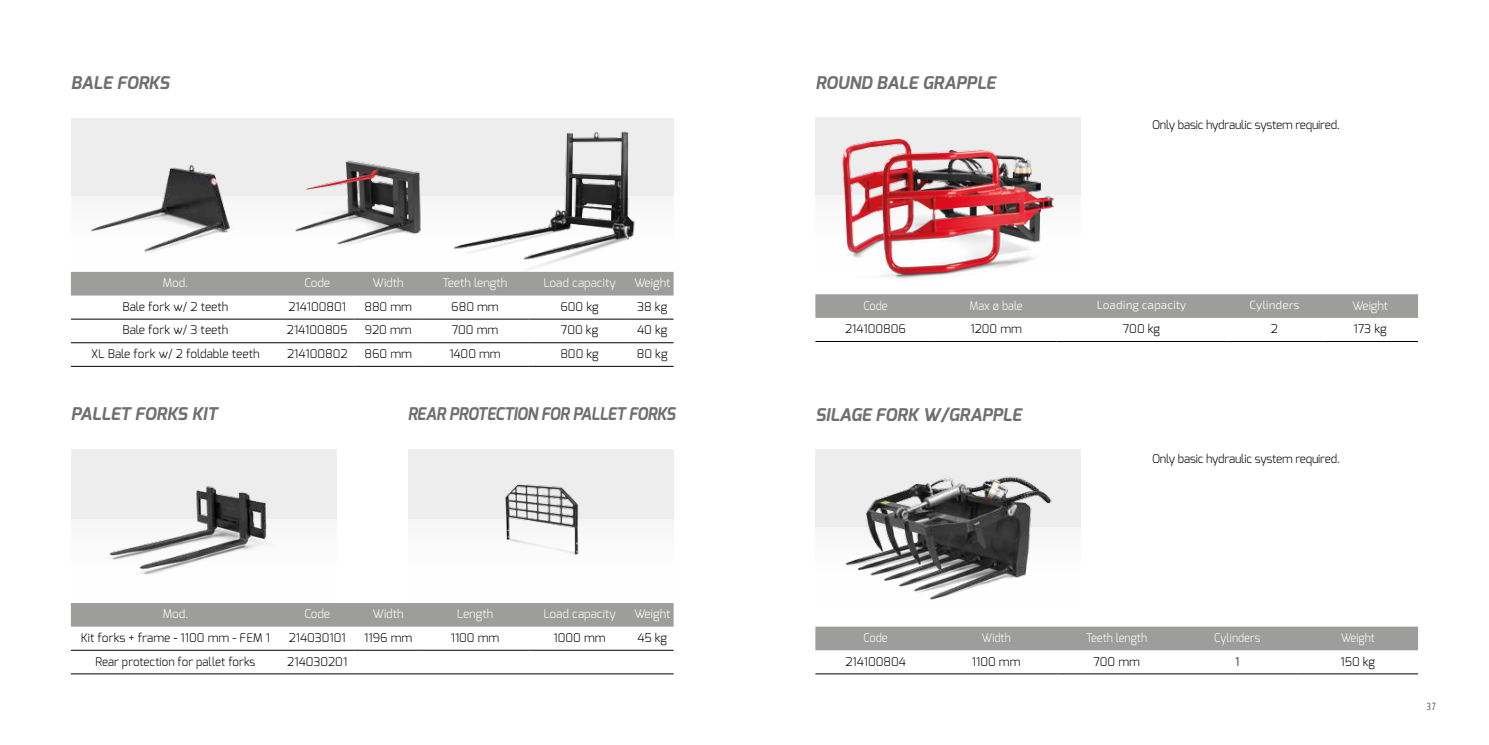
<style>
.page{position:relative;width:1489px;height:745px;background:#fff}
.page>*{position:absolute;margin:0;border:0;box-sizing:border-box;transform-origin:0 0}
.t1{font:italic 700 17.5px "Exo";color:#706f6f}
.t2{font:italic 700 17.5px "Exo";letter-spacing:-.02em;color:#706f6f;scale:.91 1}
.t3{font:300 11.88px "Exo";color:#000}
.t4{font:300 11.88px "Exo";color:#fff}
.t5{font:300 11.88px "Exo";letter-spacing:-.02em;color:#000}
.t6{font:300 11.88px "Exo";color:#fff;scale:.94 1}
.t7{font:300 11.88px "Exo 2";color:#fff}
.t8{font:300 condensed 10px "Open Sans";color:#000}
</style>
<div class="page">
<div style="left:407px;top:449px;width:266px;height:69px;background:#ededed"></div>
<div style="left:71px;top:603px;width:602px;height:23px;background:#9d9d9c"></div>
<hr style="left:71px;top:649px;width:209px;height:1px;background:#000">
<hr style="left:280px;top:649px;width:74px;height:1px;background:#000">
<hr style="left:354px;top:649px;width:68px;height:1px;background:#000">
<hr style="left:422px;top:649px;width:106px;height:1px;background:#000">
<hr style="left:528px;top:649px;width:103px;height:1px;background:#000">
<hr style="left:631px;top:649px;width:42px;height:1px;background:#000">
<hr style="left:71px;top:673px;width:209px;height:1px;background:#000">
<hr style="left:280px;top:673px;width:74px;height:1px;background:#000">
<hr style="left:354px;top:673px;width:68px;height:1px;background:#000">
<hr style="left:422px;top:673px;width:106px;height:1px;background:#000">
<hr style="left:528px;top:673px;width:103px;height:1px;background:#000">
<hr style="left:631px;top:673px;width:42px;height:1px;background:#000">
<div style="left:71px;top:118px;width:602px;height:77px;background:#ededed"></div>
<img style="left:442px;top:131px;width:213px;height:141px">
<div style="left:71px;top:272px;width:602px;height:23px;background:#9d9d9c"></div>
<hr style="left:71px;top:319px;width:209px;height:1px;background:#000">
<hr style="left:280px;top:319px;width:74px;height:1px;background:#000">
<hr style="left:354px;top:319px;width:68px;height:1px;background:#000">
<hr style="left:422px;top:319px;width:106px;height:1px;background:#000">
<hr style="left:528px;top:319px;width:103px;height:1px;background:#000">
<hr style="left:631px;top:319px;width:42px;height:1px;background:#000">
<hr style="left:71px;top:342px;width:209px;height:1px;background:#000">
<hr style="left:280px;top:342px;width:74px;height:1px;background:#000">
<hr style="left:354px;top:342px;width:68px;height:1px;background:#000">
<hr style="left:422px;top:342px;width:106px;height:1px;background:#000">
<hr style="left:528px;top:342px;width:103px;height:1px;background:#000">
<hr style="left:631px;top:342px;width:42px;height:1px;background:#000">
<hr style="left:71px;top:366px;width:209px;height:1px;background:#000">
<hr style="left:280px;top:366px;width:74px;height:1px;background:#000">
<hr style="left:354px;top:366px;width:68px;height:1px;background:#000">
<hr style="left:422px;top:366px;width:106px;height:1px;background:#000">
<hr style="left:528px;top:366px;width:103px;height:1px;background:#000">
<hr style="left:631px;top:366px;width:42px;height:1px;background:#000">
<img style="left:276px;top:143px;width:175px;height:119px">
<img style="left:86px;top:165px;width:175px;height:87px">
<img style="left:458px;top:484px;width:165px;height:71px">
<img style="left:71px;top:449px;width:266px;height:126px">
<svg style="left:815px;top:294px;width:602px;height:24px;background:#9e9e9d"></svg>
<hr style="left:815px;top:341px;width:120px;height:1px;background:#000">
<hr style="left:935px;top:341px;width:121px;height:1px;background:#000">
<hr style="left:1056px;top:341px;width:170px;height:1px;background:#000">
<hr style="left:1226px;top:341px;width:96px;height:1px;background:#000">
<hr style="left:1322px;top:341px;width:95px;height:1px;background:#000">
<div style="left:815px;top:117px;width:266px;height:77px;background:#ededed"></div>
<img style="left:820px;top:138px;width:256px;height:141px">
<div style="left:815px;top:626px;width:602px;height:23px;background:#9d9d9c"></div>
<hr style="left:815px;top:673px;width:120px;height:1px;background:#000">
<hr style="left:935px;top:673px;width:121px;height:1px;background:#000">
<hr style="left:1056px;top:673px;width:120px;height:1px;background:#000">
<hr style="left:1176px;top:673px;width:121px;height:1px;background:#000">
<hr style="left:1297px;top:673px;width:120px;height:1px;background:#000">
<div style="left:815px;top:449px;width:266px;height:77px;background:#ededed"></div>
<img style="left:820px;top:476px;width:250px;height:124px">
<h1 class="t1" style="left:71px;top:71px;width:100px">BALE FORKS</h1>
<p class="t4" style="left:163px;top:275px;width:27px">Mod.</p>
<p class="t4" style="left:304px;top:275px;width:27px">Code</p>
<p class="t4" style="left:372px;top:275px;width:33px">Width</p>
<p class="t4" style="left:442px;top:275px;width:66px">Teeth length</p>
<p class="t4" style="left:543px;top:275px;width:74px">Load capacity</p>
<p class="t4" style="left:634px;top:275px;width:38px">Weight</p>
<p class="t3" style="left:123px;top:298px;width:107px">Bale fork w/ 2 teeth</p>
<p class="t3" style="left:288px;top:298px;width:59px">214100801</p>
<p class="t3" style="left:364px;top:298px;width:49px">880 mm</p>
<p class="t3" style="left:451px;top:298px;width:49px">680 mm</p>
<p class="t3" style="left:560px;top:298px;width:40px">600 kg</p>
<p class="t3" style="left:637px;top:298px;width:32px">38 kg</p>
<p class="t3" style="left:123px;top:322px;width:107px">Bale fork w/ 3 teeth</p>
<p class="t3" style="left:287px;top:322px;width:62px">214100805</p>
<p class="t3" style="left:365px;top:322px;width:48px">920 mm</p>
<p class="t3" style="left:452px;top:322px;width:48px">700 mm</p>
<p class="t3" style="left:561px;top:322px;width:39px">700 kg</p>
<p class="t3" style="left:637px;top:322px;width:32px">40 kg</p>
<p class="t3" style="left:91px;top:346px;width:170px">XL Bale fork w/ 2 foldable teeth</p>
<p class="t3" style="left:287px;top:346px;width:62px">214100802</p>
<p class="t3" style="left:364px;top:346px;width:49px">860 mm</p>
<p class="t3" style="left:449px;top:346px;width:53px">1400 mm</p>
<p class="t3" style="left:560px;top:346px;width:40px">800 kg</p>
<p class="t3" style="left:637px;top:346px;width:32px">80 kg</p>
<h1 class="t1" style="left:71px;top:402px;width:148px">PALLET FORKS KIT</h1>
<h1 class="t2" style="left:407px;top:402px;width:295px">REAR PROTECTION FOR PALLET FORKS</h1>
<p class="t4" style="left:163px;top:606px;width:27px">Mod.</p>
<p class="t4" style="left:304px;top:606px;width:27px">Code</p>
<p class="t4" style="left:372px;top:606px;width:33px">Width</p>
<p class="t4" style="left:457px;top:606px;width:38px">Length</p>
<p class="t4" style="left:543px;top:606px;width:74px">Load capacity</p>
<p class="t4" style="left:634px;top:606px;width:38px">Weight</p>
<p class="t3" style="left:81px;top:629px;width:191px">Kit forks + frame - 1100 mm - FEM 1</p>
<p class="t3" style="left:289px;top:629px;width:59px">214030101</p>
<p class="t3" style="left:364px;top:629px;width:50px">1196 mm</p>
<p class="t3" style="left:450px;top:629px;width:50px">1100 mm</p>
<p class="t3" style="left:553px;top:629px;width:54px">1000 mm</p>
<p class="t3" style="left:637px;top:629px;width:31px">45 kg</p>
<p class="t3" style="left:95px;top:653px;width:161px">Rear protection for pallet forks</p>
<p class="t3" style="left:287px;top:653px;width:61px">214030201</p>
<h1 class="t1" style="left:815px;top:71px;width:182px">ROUND BALE GRAPPLE</h1>
<p class="t5" style="left:1152px;top:117px;width:189px">Only basic hydraulic system required.</p>
<p class="t6" style="left:863px;top:297px;width:27px">Code</p>
<p class="t6" style="left:969px;top:297px;width:58px">Max ø bale</p>
<p class="t7" style="left:1096px;top:297px;width:91px">Loading capacity</p>
<p class="t7" style="left:1249px;top:297px;width:51px">Cylinders</p>
<p class="t4" style="left:1351px;top:297px;width:38px">Weight</p>
<p class="t3" style="left:845px;top:321px;width:62px">214100806</p>
<p class="t3" style="left:970px;top:321px;width:53px">1200 mm</p>
<p class="t3" style="left:1122px;top:321px;width:39px">700 kg</p>
<p class="t3" style="left:1270px;top:321px;width:9px">2</p>
<p class="t3" style="left:1353px;top:321px;width:35px">173 kg</p>
<h1 class="t1" style="left:815px;top:403px;width:208px">SILAGE FORK W/GRAPPLE</h1>
<p class="t5" style="left:1152px;top:451px;width:189px">Only basic hydraulic system required.</p>
<p class="t6" style="left:863px;top:629px;width:27px">Code</p>
<p class="t6" style="left:981px;top:629px;width:33px">Width</p>
<p class="t6" style="left:1086px;top:629px;width:66px">Teeth length</p>
<p class="t6" style="left:1213px;top:629px;width:51px">Cylinders</p>
<p class="t6" style="left:1340px;top:629px;width:38px">Weight</p>
<p class="t3" style="left:845px;top:653px;width:62px">214100804</p>
<p class="t3" style="left:971px;top:653px;width:50px">1100 mm</p>
<p class="t3" style="left:1093px;top:653px;width:48px">700 mm</p>
<p class="t3" style="left:1234px;top:653px;width:6px">1</p>
<p class="t3" style="left:1340px;top:653px;width:36px">150 kg</p>
<p class="t8" style="left:1426px;top:698px;width:10px">37</p>
</div>
